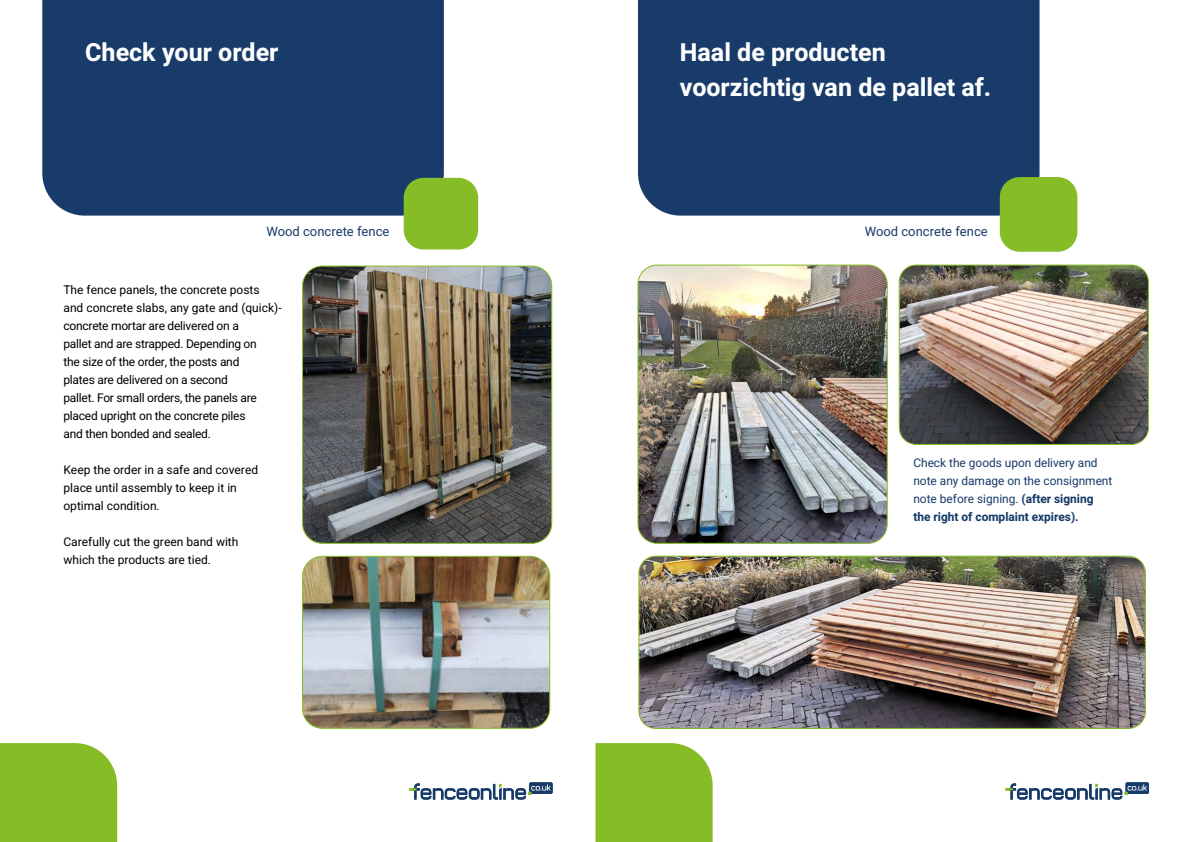
<style>
.page{position:relative;width:1191px;height:842px;background:#fff}
.page>*{position:absolute;margin:0;border:0;box-sizing:border-box;transform-origin:0 0}
.t1{font:700 25px/35px "Heebo";color:#fff}
.t2{font:13px "Heebo";color:#183b6a}
.t3{font:12px/18px "Heebo";letter-spacing:-.02em;color:#000}
.t4{font:12px/18px "Heebo";color:#000}
.t5{font:12px/18px "Heebo";color:#183b6a}
.s1{font-weight:700}
</style>
<div class="page">
<div style="left:42px;top:0;width:402px;height:216px;background:#183b6a"></div>
<div style="left:404px;top:178px;width:74px;height:71px;background:#86bc25;border-radius:20px"></div>
<div style="left:638px;top:0;width:401px;height:216px;background:#183b6a"></div>
<div style="left:999px;top:177px;width:78px;height:75px;background:#86bc25;border-radius:20px"></div>
<div style="left:595px;top:743px;width:117px;height:99px;background:#86bc25"></div>
<div style="left:0;top:743px;width:117px;height:99px;background:#86bc25"></div>
<img style="left:302px;top:556px;width:248px;height:171px">
<div style="left:302px;top:556px;width:248px;height:173px;border:1px solid #86bc25;border-radius:20px"></div>
<img style="left:640px;top:556px;width:505px;height:171px">
<div style="left:638px;top:556px;width:508px;height:173px;border:1px solid #86bc25;border-radius:17px"></div>
<img style="left:639px;top:265px;width:248px;height:278px">
<div style="left:637px;top:265px;width:250px;height:279px;border:1px solid #86bc25;border-radius:19px"></div>
<img style="left:900px;top:265px;width:248px;height:179px">
<div style="left:898px;top:265px;width:251px;height:180px;border:1px solid #86bc25;border-radius:17px"></div>
<img style="left:302px;top:266px;width:250px;height:276px">
<div style="left:302px;top:266px;width:250px;height:278px;border:1px solid #86bc25;border-radius:20px"></div>
<svg style="left:1005px;top:782px;width:143px;height:18px"></svg>
<svg style="left:409px;top:782px;width:143px;height:18px"></svg>
<h1 class="t1" style="left:85px;top:35px;width:195px">Check your order</h1>
<h1 class="t1" style="left:680px;top:35px;width:313px">Haal de producten voorzichtig van de pallet af.</h1>
<p class="t2" style="left:266px;top:223px;width:124px">Wood concrete fence</p>
<p class="t2" style="left:864px;top:223px;width:124px">Wood concrete fence</p>
<p class="t3" style="left:63px;top:280px;width:220px">The fence panels, the concrete posts and concrete slabs, any gate and (quick)- concrete mortar are delivered on a<br>pallet and are strapped. Depending on<br>the size of the order, the posts and<br>plates are delivered on a second<br>pallet. For small orders, the panels are placed upright on the concrete piles<br>and then bonded and sealed.</p>
<p class="t4" style="left:63px;top:460px;width:196px">Keep the order in a safe and covered place until assembly to keep it in optimal condition.</p>
<p class="t4" style="left:63px;top:532px;width:176px">Carefully cut the green band with which the products are tied.</p>
<p class="t5" style="left:913px;top:453px;width:200px">Check the goods upon delivery and note any damage on the consignment note before signing. <span class="s1">(after signing the right of complaint expires).</span></p>
</div>
